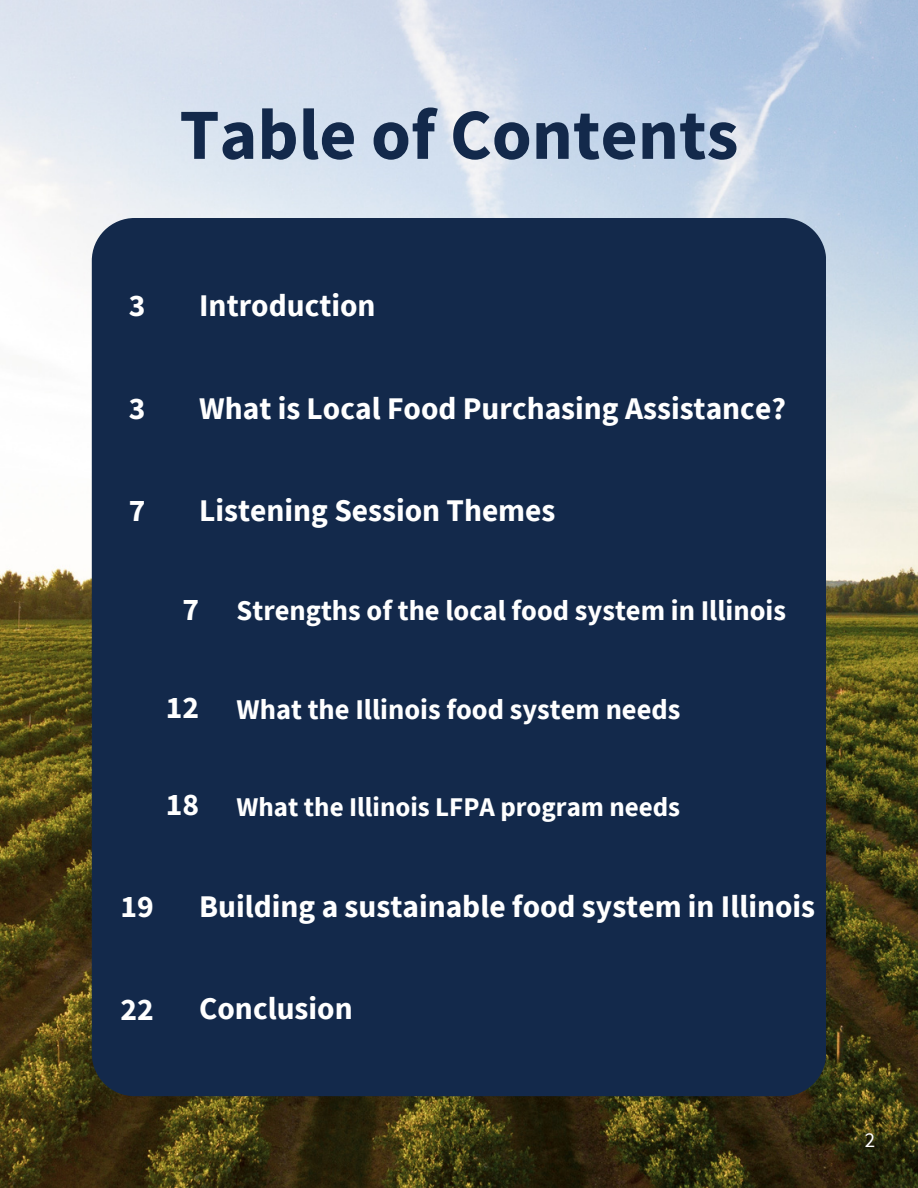
<style>
.page{position:relative;width:918px;height:1188px;background:#fff}
.page>*{position:absolute;margin:0;border:0;box-sizing:border-box;transform-origin:0 0}
.t1{font:700 72px "Source Sans Pro";color:#13294b}
.t2{font:700 31.5px "Source Sans Pro";color:#fff}
.t3{font:700 28.5px "Source Sans Pro";color:#fff}
.t4{font:700 27px "Source Sans Pro";color:#fff}
.t5{font:21px "Source Sans Pro";color:#fff}
.s1{font-size:31.5px}
</style>
<div class="page">
<img style="left:0;top:0;width:918px;height:1188px">
<div style="left:92px;top:218px;width:734px;height:878px;background:#13294b"></div>
<h2 class="t1" style="left:179px;top:88px;width:561px">Table of Contents</h2>
<p class="t2" style="left:129px;top:285px;width:18px">3</p>
<p class="t2" style="left:199px;top:285px;width:178px">Introduction</p>
<p class="t2" style="left:129px;top:388px;width:18px">3</p>
<p class="t2" style="left:199px;top:388px;width:588px">What is Local Food Purchasing Assistance?</p>
<p class="t2" style="left:129px;top:490px;width:18px">7</p>
<p class="t2" style="left:199px;top:490px;width:358px">Listening Session Themes</p>
<p class="t3" style="left:183px;top:592px;width:605px"><span class="s1">7</span> Strengths of the local food system in Illinois</p>
<p class="t3" style="left:166px;top:691px;width:516px"><span class="s1">12</span> What the Illinois food system needs</p>
<p class="t4" style="left:166px;top:790px;width:516px"><span class="s1">18</span> What the Illinois LFPA program needs</p>
<p class="t2" style="left:120px;top:886px;width:35px">19</p>
<p class="t2" style="left:199px;top:886px;width:618px">Building a sustainable food system in Illinois</p>
<p class="t2" style="left:120px;top:989px;width:35px">22</p>
<p class="t2" style="left:199px;top:988px;width:155px">Conclusion</p>
<p class="t5" style="left:865px;top:1126px;width:12px">2</p>
</div>
